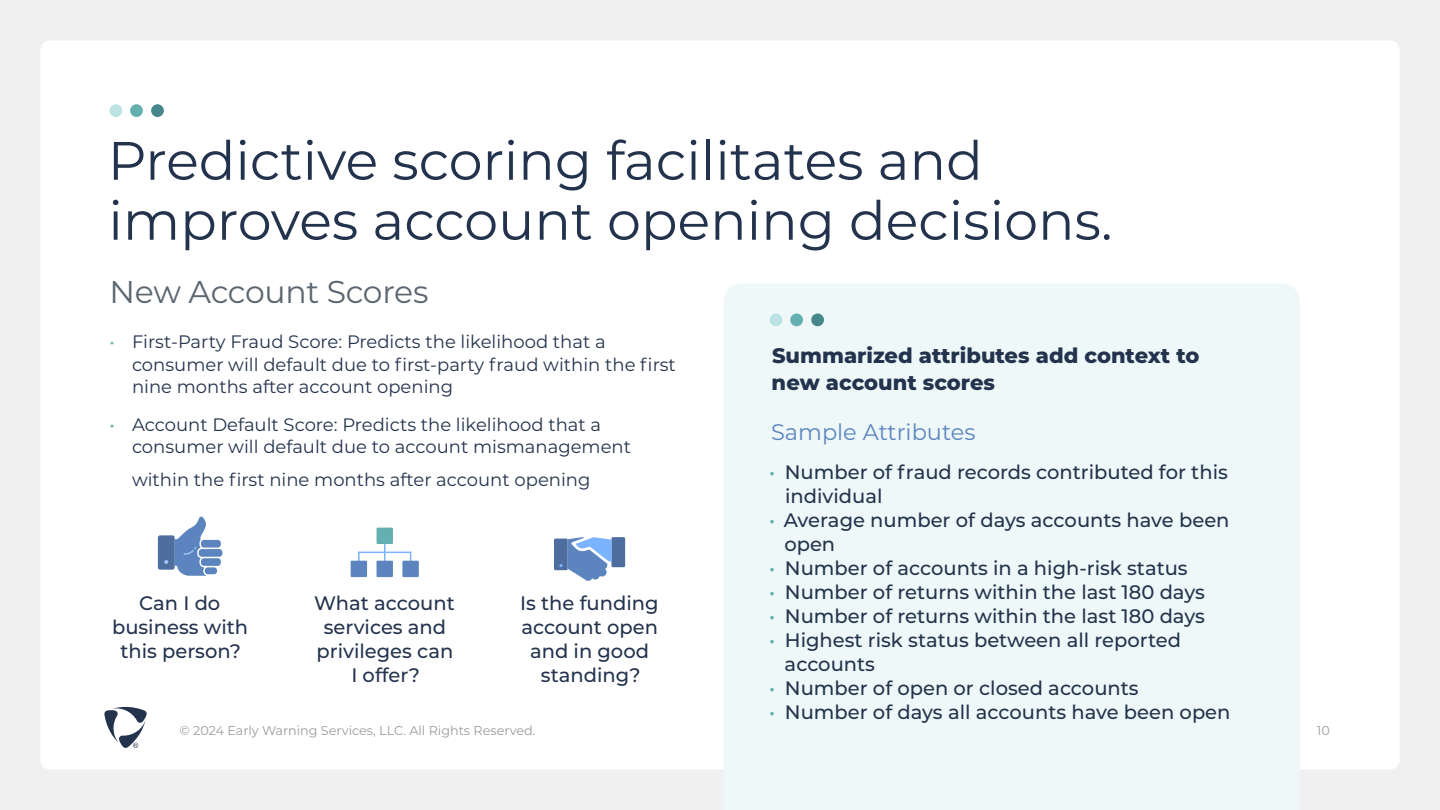
<style>
.page{position:relative;width:1440px;height:810px;background:#f0f0f0}
.page>*{position:absolute;margin:0;border:0;box-sizing:border-box;transform-origin:0 0}
.t1{font:54px/60px "Montserrat";color:#24334d}
.t2{font:31.5px "Montserrat";letter-spacing:-.01em;color:#5b6671}
.t3{font:22.5px "Montserrat";color:#5c85bf}
.t4{font:800 21px/27px "Montserrat";color:#24334d}
.t5{font:500 19.5px/24px "Montserrat";color:#24334d}
.t6{font:18px/22.5px "Montserrat";color:#24334d}
.t7{font:12.75px "Montserrat";color:#999b9e}
.s1{color:#64afaf}
</style>
<div class="page">
<div style="left:40px;top:40px;width:1360px;height:730px;background:#fff;border-radius:9px"></div>
<div style="left:110px;top:104px;width:12px;height:13px;background:#bbe3e3;border-radius:50%"></div>
<div style="left:130px;top:104px;width:13px;height:13px;background:#64afaf;border-radius:50%"></div>
<div style="left:151px;top:104px;width:13px;height:13px;background:#45878b;border-radius:50%"></div>
<svg style="left:104px;top:707px;width:43px;height:41px"></svg>
<div style="left:724px;top:284px;width:576px;height:486px;background:#eef8f8"></div>
<div style="left:770px;top:314px;width:12px;height:12px;background:#bbe3e3;border-radius:50%"></div>
<div style="left:790px;top:314px;width:13px;height:12px;background:#64afaf;border-radius:50%"></div>
<div style="left:811px;top:314px;width:13px;height:12px;background:#45878b;border-radius:50%"></div>
<svg style="left:175px;top:517px;width:46px;height:59px"></svg>
<div style="left:158px;top:535px;width:17px;height:35px;background:#4d6e9e;border-radius:2px"></div>
<svg style="left:164px;top:560px;width:4px;height:4px"></svg>
<div style="left:554px;top:539px;width:14px;height:31px;background:#4d6e9e"></div>
<div style="left:611px;top:537px;width:14px;height:30px;background:#4d6e9e"></div>
<svg style="left:559px;top:537px;width:52px;height:44px"></svg>
<div style="left:377px;top:528px;width:16px;height:16px;background:#64afaf"></div>
<svg style="left:384px;top:543px;width:2px;height:18px"></svg>
<hr style="left:358px;top:552px;width:53px;height:1px;background:#7ab3ff">
<svg style="left:358px;top:553px;width:2px;height:8px"></svg>
<div style="left:351px;top:561px;width:16px;height:16px;background:#5c85bf"></div>
<div style="left:377px;top:561px;width:16px;height:16px;background:#5c85bf"></div>
<div style="left:402px;top:561px;width:17px;height:16px;background:#5c85bf"></div>
<h1 class="t1" style="left:108px;top:129px;width:1006px">Predictive scoring facilitates and improves account opening decisions.</h1>
<h2 class="t2" style="left:110px;top:270px;width:320px">New Account Scores</h2>
<p class="t6" style="left:132px;top:330px;width:545px;text-indent:-22px"><span class="s1">•</span> First-Party Fraud Score: Predicts the likelihood that a consumer will default due to first-party fraud within the first nine months after account opening</p>
<p class="t6" style="left:132px;top:412px;width:501px;text-indent:-22px"><span class="s1">•</span> Account Default Score: Predicts the likelihood that a consumer will default due to account mismanagement</p>
<p class="t6" style="left:132px;top:468px;width:460px">within the first nine months after account opening</p>
<p class="t4" style="left:772px;top:341px;width:429px">Summarized attributes add context to new account scores</p>
<p class="t3" style="left:771px;top:417px;width:206px">Sample Attributes</p>
<p class="t5" style="left:785px;top:460px;width:444px;text-indent:-16px"><span class="s1">•</span> Number of fraud records contributed for this individual</p>
<p class="t5" style="left:784px;top:508px;width:447px;text-indent:-15px"><span class="s1">•</span> Average number of days accounts have been open</p>
<p class="t5" style="left:769px;top:556px;width:420px"><span class="s1">•</span> Number of accounts in a high-risk status</p>
<p class="t5" style="left:769px;top:580px;width:437px"><span class="s1">•</span> Number of returns within the last 180 days</p>
<p class="t5" style="left:769px;top:604px;width:437px"><span class="s1">•</span> Number of returns within the last 180 days</p>
<p class="t5" style="left:785px;top:628px;width:398px;text-indent:-16px"><span class="s1">•</span> Highest risk status between all reported accounts</p>
<p class="t5" style="left:769px;top:676px;width:371px"><span class="s1">•</span> Number of open or closed accounts</p>
<p class="t5" style="left:769px;top:700px;width:463px"><span class="s1">•</span> Number of days all accounts have been open</p>
<p class="t5" style="left:112px;top:590px;width:138px;text-align:center">Can I do business with this person?</p>
<p class="t5" style="left:314px;top:590px;width:142px;text-align:center">What account services and privileges can<br>I offer?</p>
<p class="t5" style="left:520px;top:590px;width:140px;text-align:center">Is the funding account open and in good standing?</p>
<p class="t7" style="left:180px;top:722px;width:357px">© 2024 Early Warning Services, LLC. All Rights Reserved.</p>
<p class="t7" style="left:1317px;top:722px;width:15px">10</p>
</div>
